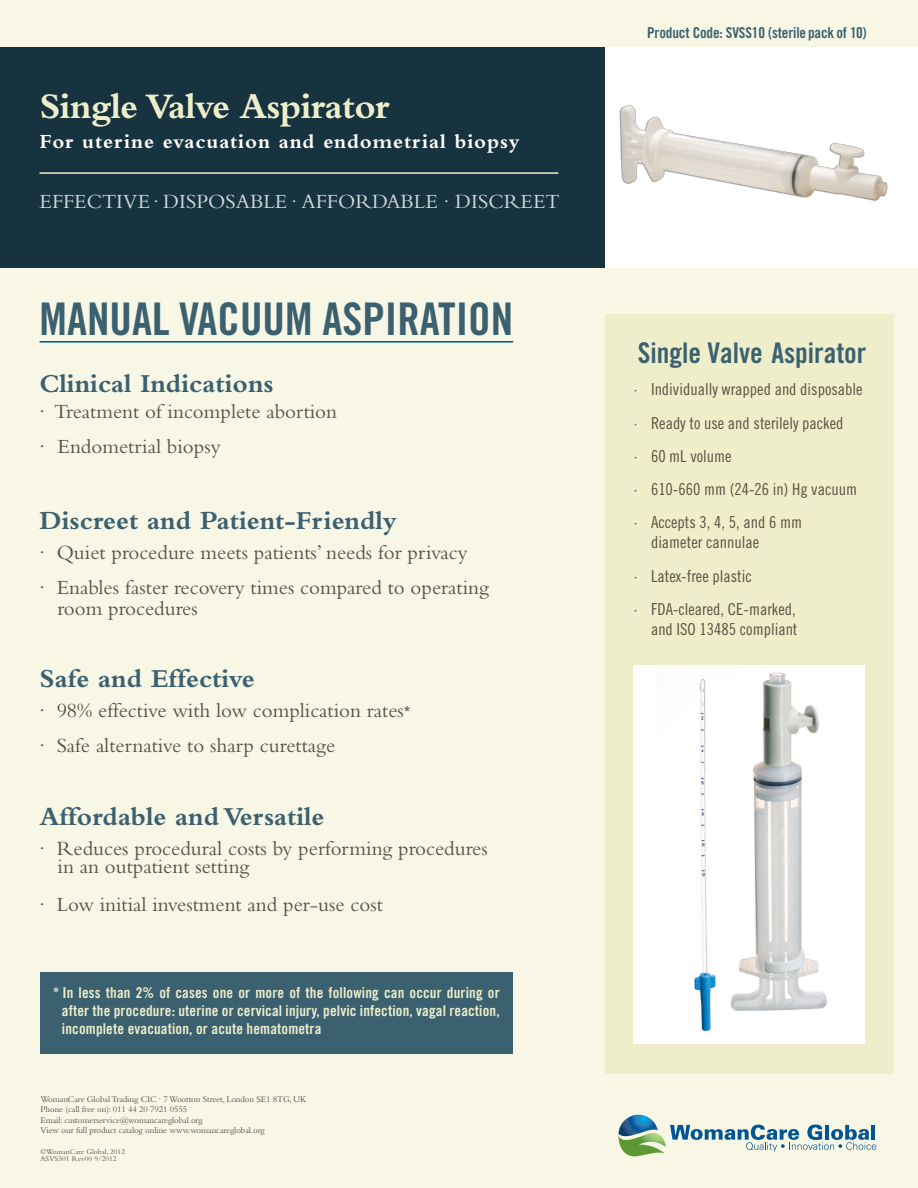
<style>
.page{position:relative;width:918px;height:1188px;background:#f8f7e6}
.page>*{position:absolute;margin:0;border:0;box-sizing:border-box;transform-origin:0 0}
.t1{font:45px "Trade Gothic Bold Cond Twenty";color:#3b6170}
.t2{font:700 37.5px "Bembo";letter-spacing:-.02em;color:#eeeeca}
.t3{font:28.5px "Trade Gothic Bold Cond Twenty";color:#3b6170}
.t4{font:700 27px "Bembo";color:#3b6170}
.t5{font:21px/34.5px "Bembo";color:#585241}
.t6{font:700 21px "Bembo";letter-spacing:.04em;color:#fff}
.t7{font:21px "Bembo";color:#cfd8dc}
.t8{font:16.5px/33.3px "Trade Gothic Cond Eighteen";color:#585241}
.t9{font:15px/18px "Trade Gothic Bold Cond Twenty";letter-spacing:.01em;color:#eeeeca;text-align:justify}
.t10{font:15px "Trade Gothic Bold Cond Twenty";letter-spacing:-.01em;color:#3b6170}
.t11{font:9px/10.5px "Bembo";letter-spacing:-.01em;color:#585241}
.t12{font:7.5px/7.5px "Bembo";letter-spacing:.01em;color:#585241}
.s1{font-family:"Trade Gothic Bold Cond Twenty";font-size:15px}
</style>
<div class="page">
<div style="left:0;top:47px;width:606px;height:220px;background:#173340"></div>
<div style="left:606px;top:47px;width:312px;height:220px;background:#fff"></div>
<svg style="left:618px;top:1115px;width:258px;height:41px"></svg>
<div style="left:605px;top:314px;width:289px;height:760px;background:#eeeeca"></div>
<hr style="left:40px;top:172px;width:518px;height:2px;background:#eeeeca">
<div style="left:634px;top:665px;width:231px;height:378px;background:#fff"></div>
<img style="left:694px;top:672px;width:133px;height:359px">
<img style="left:619px;top:105px;width:269px;height:96px">
<div style="left:40px;top:972px;width:473px;height:81px;background:#3b6170"></div>
<hr style="left:40px;top:341px;width:473px;height:2px;background:#005595">
<h2 class="t2" style="left:40px;top:85px;width:352px">Single Valve Aspirator</h2>
<p class="t6" style="left:40px;top:129px;width:482px">For uterine evacuation and endometrial biopsy</p>
<p class="t7" style="left:40px;top:189px;width:26px">Effective</p>
<p class="t7" style="left:154px;top:189px;width:22px">· disp</p>
<p class="t7" style="left:208px;top:189px;width:164px">osable · Afforda</p>
<p class="t7" style="left:401px;top:189px;width:84px">ble · Discreet</p>
<h1 class="t1" style="left:40px;top:292px;width:475px">Manual Vacuum Aspiration</h1>
<p class="t4" style="left:40px;top:368px;width:236px">Clinical Indications</p>
<p class="t5" style="left:40px;top:394px;width:299px">· Treatment of incomplete abortion · Endometrial biopsy</p>
<p class="t4" style="left:40px;top:505px;width:359px">Discreet and Patient-Friendly</p>
<p class="t5" style="left:40px;top:535px;width:451px">· Quiet procedure meets patients’ needs for privacy<br>· Enables faster recovery times compared to operating</p>
<p class="t5" style="left:58px;top:590px;width:142px">room procedures</p>
<p class="t4" style="left:40px;top:663px;width:217px">Safe and Effective</p>
<p class="t5" style="left:40px;top:693px;width:373px">· 98% effective with low complication rates<span class="s1">* </span>· Safe alternative to sharp curettage</p>
<p class="t4" style="left:40px;top:802px;width:287px">Affordable and Versatile</p>
<p class="t5" style="left:58px;top:839px;width:432px;line-height:18px;text-indent:-18px">· Reduces procedural costs by performing procedures in an outpatient setting</p>
<p class="t5" style="left:40px;top:887px;width:345px">· Low initial investment and per-use cost</p>
<p class="t9" style="left:62px;top:984px;width:439px;text-indent:-9px">* In less than 2% of cases one or more of the following can occur during or after the procedure: uterine or cervical injury, pelvic infection, vagal reaction, incomplete evacuation, or acute hematometra</p>
<p class="t11" style="left:40px;top:1094px;width:268px">WomanCare Global Trading CIC · 7 Wootton Street, London SE1 8TG, UK Phone (call free on): 011 44 20 7921 0555<br>Email: customerservice@womancareglobal.org<br>View our full product catalog online www.womancareglobal.org</p>
<p class="t12" style="left:40px;top:1147px;width:86px">©WomanCare Global, 2012<br>ASVS501 Rev00 9/2012</p>
<p class="t10" style="left:647px;top:24px;width:86px">Product Code: SVSS</p>
<p class="t10" style="left:752px;top:24px;width:116px">10 (sterile pack of 10)</p>
<h3 class="t3" style="left:638px;top:336px;width:230px">Single Valve Aspirator</h3>
<p class="t8" style="left:634px;top:373px;width:230px">· Individually wrapped and disposable · Ready to use and sterilely packed<br>· 60 mL volume<br>· 610-660 mm (24-26 in) Hg vacuum · Accepts 3, 4, 5, and 6 mm</p>
<p class="t8" style="left:634px;top:526px;width:163px;text-indent:17px">diameter cannulae<br>· Latex-free plastic<br>· FDA-cleared, CE-marked,</p>
<p class="t8" style="left:651px;top:612px;width:148px">and ISO 13485 compliant</p>
</div>
